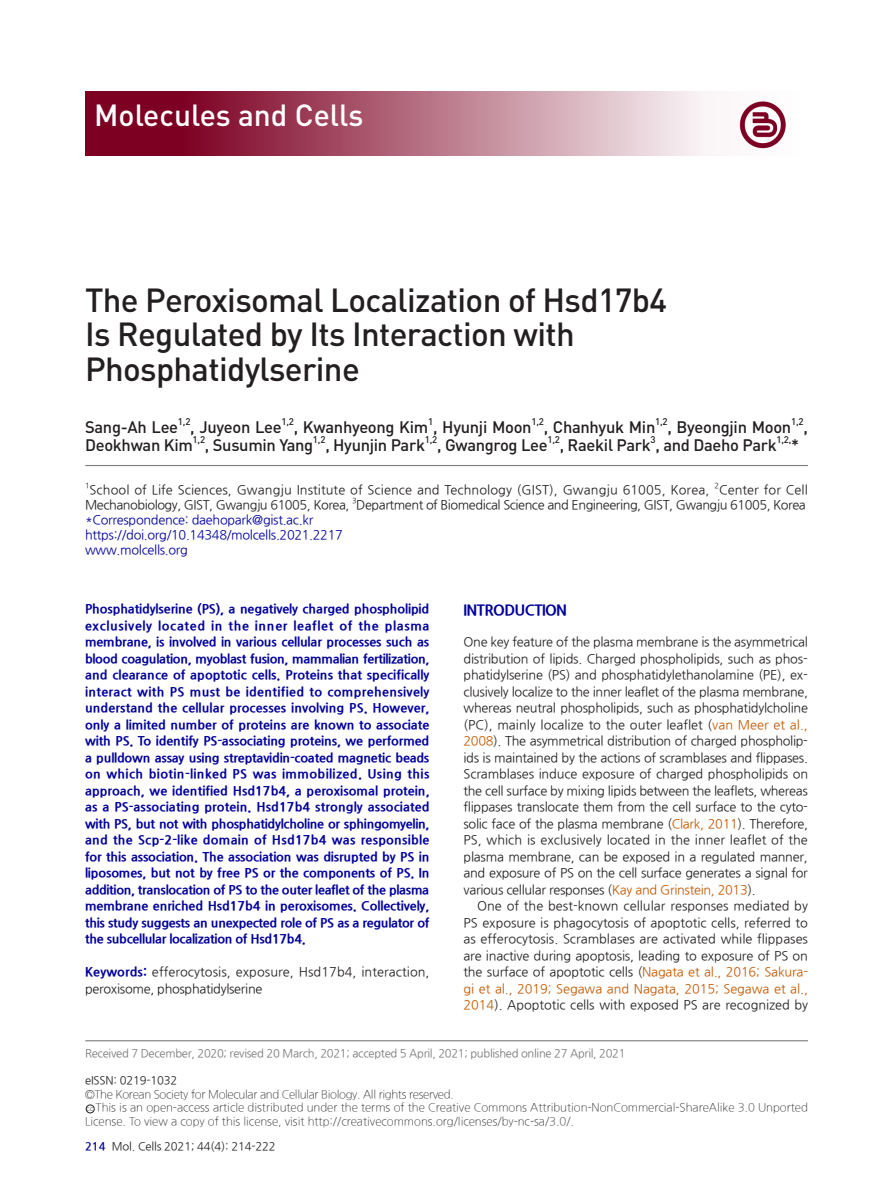
<style>
.page{position:relative;width:893px;height:1191px;background:#fff}
.page>*{position:absolute;margin:0;border:0;box-sizing:border-box;transform-origin:0 0}
.t1{font:500 33px/34.5px "DIN Pro";letter-spacing:-.02em;color:#231f20}
.t2{font:500 30.15px "DIN Pro";color:#fff}
.t3{font:500 16.5px "DIN Pro";letter-spacing:-.02em;color:#231f20}
.t4{font:800 15px "Nanum Gothic";letter-spacing:-.04em;color:#00009a}
.t5{font:12.75px/16.5px "Nanum Gothic";letter-spacing:-.025em;color:#231f20;text-align:justify}
.t6{font:800 12.75px/16.5px "Nanum Gothic";letter-spacing:-.025em;color:#00009a;text-align:justify}
.t7{font:12.75px/16.5px "Nanum Gothic";letter-spacing:.005em;color:#231f20}
.t8{font:12.75px/15px "Nanum Gothic";letter-spacing:-.025em;color:#00009a}
.t9{font:300 11.25px/13.5px "Nanum Gothic";color:#231f20}
.t10{font:11.25px "Nanum Gothic";letter-spacing:-.025em;color:#777}
.t11{font:11.25px "Nanum Gothic";letter-spacing:-.015em;color:#231f20}
.t12{font:500 9.6px "DIN Pro";color:#231f20}
.t13{font:7.5px "Nanum Gothic";color:#231f20}
.s1{font-weight:800;color:#00009a}
.s2{color:#c35900}
.s3{font-family:"DIN Pro";font-size:7.5px}
.s4{font-weight:700;color:#00009a}
</style>
<div class="page">
<img style="left:85px;top:91px;width:701px;height:65px">
<hr style="left:86px;top:465px;width:722px;height:1px;background:#7f7f7f">
<hr style="left:86px;top:1040px;width:722px;height:1px;background:#7f7f7f">
<div style="left:86px;top:1104px;width:9px;height:9px;border:1px solid #231f20;border-radius:50%"></div>
<h2 class="t2" style="left:94px;top:94px;width:271px">Molecules and Cells</h2>
<h1 class="t1" style="left:85px;top:281px;width:583px">The Peroxisomal Localization of Hsd17b4<br>Is Regulated by Its Interaction with<br>Phosphatidylserine</h1>
<p class="t3" style="left:85px;top:416px;width:95px">Sang-Ah Lee</p>
<p class="t12" style="left:178px;top:415px;width:14px">1,2</p>
<p class="t3" style="left:190px;top:416px;width:93px">, Juyeon Lee</p>
<p class="t12" style="left:281px;top:415px;width:14px">1,2</p>
<p class="t3" style="left:294px;top:416px;width:239px">, Kwanhyeong Kim , Hyunji Moon</p>
<p class="t12" style="left:428px;top:415px;width:7px">1</p>
<p class="t12" style="left:531px;top:415px;width:14px">1,2</p>
<p class="t3" style="left:544px;top:416px;width:113px">, Chanhyuk Min</p>
<p class="t12" style="left:655px;top:415px;width:14px">1,2</p>
<p class="t3" style="left:667px;top:416px;width:125px">, Byeongjin Moon</p>
<p class="t12" style="left:791px;top:415px;width:14px">1,2</p>
<p class="t3" style="left:803px;top:416px;width:6px">,</p>
<p class="t12" style="left:651px;top:433px;width:7px">3</p>
<p class="t12" style="left:776px;top:433px;width:16px">1,2,</p>
<p class="t3" style="left:791px;top:434px;width:10px">*</p>
<p class="t3" style="left:85px;top:434px;width:109px">Deokhwan Kim</p>
<p class="t12" style="left:193px;top:433px;width:14px">1,2</p>
<p class="t3" style="left:205px;top:434px;width:110px">, Susumin Yang</p>
<p class="t12" style="left:313px;top:433px;width:14px">1,2</p>
<p class="t3" style="left:325px;top:434px;width:101px">, Hyunjin Park</p>
<p class="t12" style="left:425px;top:433px;width:14px">1,2</p>
<p class="t3" style="left:437px;top:434px;width:112px">, Gwangrog Lee</p>
<p class="t12" style="left:547px;top:433px;width:14px">1,2</p>
<p class="t3" style="left:560px;top:434px;width:218px">, Raekil Park , and Daeho Park</p>
<p class="t13" style="left:85px;top:482px;width:6px">1</p>
<p class="t7" style="left:90px;top:481px;width:621px">School of Life Sciences, Gwangju Institute of Science and Technology (GIST), Gwangju 61005, Korea,</p>
<p class="t13" style="left:714px;top:482px;width:6px">2</p>
<p class="t7" style="left:719px;top:481px;width:90px">Center for Cell</p>
<p class="t5" style="left:85px;top:496px;width:266px">Mechanobiology, GIST, Gwangju 61005, Korea,</p>
<p class="t13" style="left:352px;top:497px;width:6px">3</p>
<p class="t5" style="left:356px;top:496px;width:451px">Department of Biomedical Science and Engineering, GIST, Gwangju 61005, Korea</p>
<p class="t8" style="left:85px;top:512px;width:259px">*Correspondence: daehopark@gist.ac.kr https://doi.org/10.14348/molcells.2021.2217 www.molcells.org</p>
<p class="t6" style="left:85px;top:601px;width:346px">Phosphatidylserine (PS), a negatively charged phospholipid exclusively located in the inner leaflet of the plasma membrane, is involved in various cellular processes such as blood coagulation, myoblast fusion, mammalian fertilization, and clearance of apoptotic cells. Proteins that specifically interact with PS must be identified to comprehensively understand the cellular processes involving PS. However, only a limited number of proteins are known to associate with PS. To identify PS-associating proteins, we performed a pulldown assay using streptavidin-coated magnetic beads on which biotin-linked PS was immobilized. Using this approach, we identified Hsd17b4, a peroxisomal protein, as a PS-associating protein. Hsd17b4 strongly associated with PS, but not with phosphatidylcholine or sphingomyelin, and the Scp-2-like domain of Hsd17b4 was responsible for this association. The association was disrupted by PS in liposomes, but not by free PS or the components of PS. In addition, translocation of PS to the outer leaflet of the plasma membrane enriched Hsd17b4 in peroxisomes. Collectively, this study suggests an unexpected role of PS as a regulator of the subcellular localization of Hsd17b4.</p>
<p class="t7" style="left:85px;top:964px;width:346px"><span class="s1">Keywords:</span> efferocytosis, exposure, Hsd17b4, interaction, peroxisome, phosphatidylserine</p>
<p class="t4" style="left:463px;top:602px;width:105px">INTRODUCTION</p>
<p class="t5" style="left:463px;top:634px;width:346px">One key feature of the plasma membrane is the asymmetrical distribution of lipids. Charged phospholipids, such as phos&shy;phatidylserine (PS) and phosphatidylethanolamine (PE), ex&shy;clusively localize to the inner leaflet of the plasma membrane, whereas neutral phospholipids, such as phosphatidylcholine (PC), mainly localize to the outer leaflet (<span class="s2">van Meer et al., 2008</span>). The asymmetrical distribution of charged phospholip&shy;ids is maintained by the actions of scramblases and flippases.<br>Scramblases induce exposure of charged phospholipids on the cell surface by mixing lipids between the leaflets, whereas flippases translocate them from the cell surface to the cyto&shy;solic face of the plasma membrane (<span class="s2">Clark, 2011</span>). Therefore, PS, which is exclusively located in the inner leaflet of the plasma membrane, can be exposed in a regulated manner, and exposure of PS on the cell surface generates a signal for various cellular responses (<span class="s2">Kay and Grinstein, 2013</span>).</p>
<p class="t5" style="left:463px;top:898px;width:346px;text-indent:14px">One of the best-known cellular responses mediated by PS exposure is phagocytosis of apoptotic cells, referred to as efferocytosis. Scramblases are activated while flippases are inactive during apoptosis, leading to exposure of PS on the surface of apoptotic cells (<span class="s2">Nagata et al., 2016; Sakura&shy;gi et al., 2019; Segawa and Nagata, 2015; Segawa et al., 2014</span>). Apoptotic cells with exposed PS are recognized by</p>
<p class="t10" style="left:85px;top:1048px;width:542px">Received 7 December, 2020; revised 20 March, 2021; accepted 5 April, 2021; published online 27 April, 2021</p>
<p class="t11" style="left:85px;top:1075px;width:94px">eISSN: 0219-1032</p>
<p class="t9" style="left:85px;top:1087px;width:724px">©The Korean Society for Molecular and Cellular Biology. All rights reserved.<br><span class="s3">cc</span> This is an open-access article distributed under the terms of the Creative Commons Attribution-NonCommercial-ShareAlike 3.0 Unported<br>License. To view a copy of this license, visit http://creativecommons.org/licenses/by-nc-sa/3.0/.</p>
<p class="t11" style="left:85px;top:1140px;width:192px"><span class="s4">214</span> Mol. Cells 2021; 44(4): 214-222</p>
</div>
